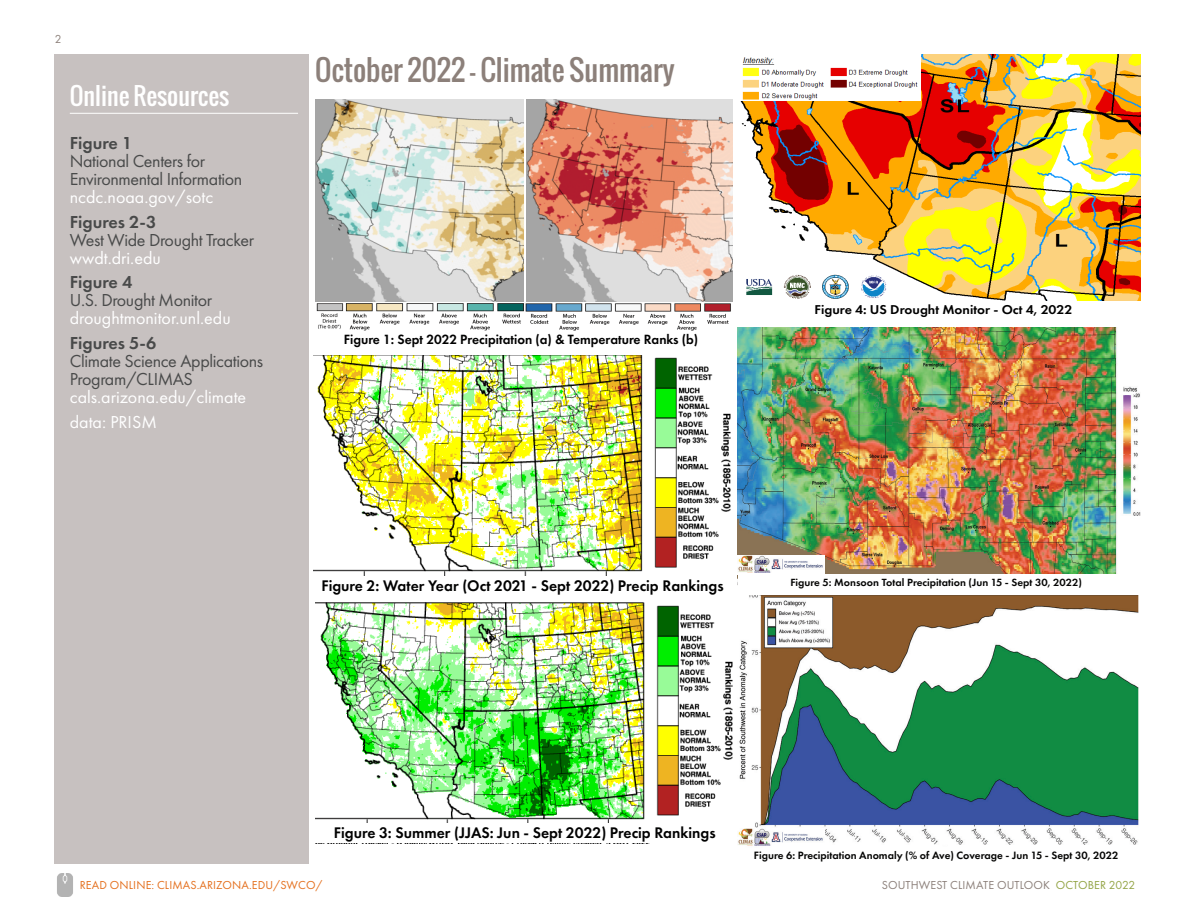
<style>
.page{position:relative;width:1188px;height:918px;background:#fff}
.page>*{position:absolute;margin:0;border:0;box-sizing:border-box;transform-origin:0 0}
.headline{font:28.5px "Oswald";color:#8c807a}
.headline_white___ru{font:24px "Oswald";color:#fff}
.subhead{font:18px/18px "Futura PT";letter-spacing:-.02em;color:#494a4a}
.body{font:18px "Futura PT";color:#fff}
.subhead-2{font:600 18px "Futura PT";color:#494a4a}
.body-2{font:18px "Futura PT";letter-spacing:-.02em;color:#494a4a}
.t1{font:600 15.9px "Futura PT";color:#000100}
.t2{font:600 13.95px "Futura PT";color:#000100}
.t3{font:600 13.35px "Futura PT";color:#000;scale:1.05 1}
.t4{font:12px "Futura PT";letter-spacing:.01em;color:#8c807a}
.t5{font:12px "Futura PT";letter-spacing:.01em;color:#e4701e}
.t6{font:600 11.1px "Futura PT";color:#050504}
.t7{font:600 10.8px "Futura PT";color:#050504}
.s1{color:#93a445}
</style>
<div class="page">
<img style="left:57px;top:874px;width:16px;height:22px">
<div style="left:54px;top:54px;width:255px;height:810px;background:#c7c1c0"></div>
<hr style="left:70px;top:113px;width:228px;height:1px;background:#fff">
<img style="left:740px;top:54px;width:400px;height:247px">
<img style="left:740px;top:54px;width:181px;height:46px">
<img style="left:744px;top:273px;width:144px;height:28px">
<img style="left:316px;top:303px;width:415px;height:28px">
<img style="left:316px;top:304px;width:27px;height:26px">
<img style="left:526px;top:100px;width:207px;height:202px">
<img style="left:315px;top:100px;width:209px;height:202px">
<img style="left:314px;top:355px;width:417px;height:221px">
<img style="left:738px;top:328px;width:402px;height:246px">
<img style="left:738px;top:555px;width:87px;height:19px">
<img style="left:739px;top:595px;width:400px;height:250px">
<img style="left:738px;top:828px;width:87px;height:18px">
<img style="left:316px;top:603px;width:417px;height:220px">
<p class="t4" style="left:55px;top:32px;width:8px">2</p>
<p class="headline_white___ru" style="left:70px;top:78px;width:161px">Online Resources</p>
<p class="subhead-2" style="left:70px;top:132px;width:64px">Figure 1</p>
<p class="subhead" style="left:70px;top:152px;width:174px">National Centers for<br>Environmental Information</p>
<p class="body" style="left:70px;top:186px;width:145px">ncdc.noaa.gov/sotc</p>
<p class="subhead-2" style="left:70px;top:210px;width:88px">Figures 2-3</p>
<p class="body-2" style="left:70px;top:229px;width:186px">West Wide Drought Tracker</p>
<p class="body" style="left:70px;top:247px;width:93px">wwdt.dri.edu</p>
<p class="subhead-2" style="left:70px;top:271px;width:64px">Figure 4</p>
<p class="subhead" style="left:70px;top:291px;width:144px">U.S. Drought Monitor</p>
<p class="body" style="left:70px;top:308px;width:162px">droughtmonitor.unl.edu</p>
<p class="subhead-2" style="left:70px;top:332px;width:88px">Figures 5-6</p>
<p class="subhead" style="left:70px;top:352px;width:195px">Climate Science Applications<br>Program/CLIMAS</p>
<p class="body" style="left:70px;top:386px;width:178px">cals.arizona.edu/climate</p>
<p class="body" style="left:70px;top:411px;width:89px">data: PRISM</p>
<p class="headline" style="left:315px;top:48px;width:361px">October 2022 - Climate Summary</p>
<p class="t2" style="left:344px;top:330px;width:356px">Figure 1: Sept 2022 Precipitation (a) &amp; Temperature Ranks (b)</p>
<p class="t3" style="left:815px;top:301px;width:247px">Figure 4: US Drought Monitor - Oct 4, 2022</p>
<p class="t1" style="left:321px;top:575px;width:404px">Figure 2: Water Year (Oct 2021 - Sept 2022) Precip Rankings</p>
<p class="t7" style="left:790px;top:576px;width:293px">Figure 5: Monsoon Total Precipitation (Jun 15 - Sept 30, 2022)</p>
<p class="t1" style="left:334px;top:823px;width:383px">Figure 3: Summer (JJAS: Jun - Sept 2022) Precip Rankings</p>
<p class="t5" style="left:80px;top:877px;width:244px">READ ONLINE: CLIMAS.ARIZONA.EDU/SWCO/</p>
<p class="t6" style="left:754px;top:849px;width:366px">Figure 6: Precipitation Anomaly (% of Ave) Coverage - Jun 15 - Sept 30, 2022</p>
<p class="t4" style="left:882px;top:878px;width:255px">SOUTHWEST CLIMATE OUTLOOK <span class="s1">OCTOBER 2022</span></p>
</div>
